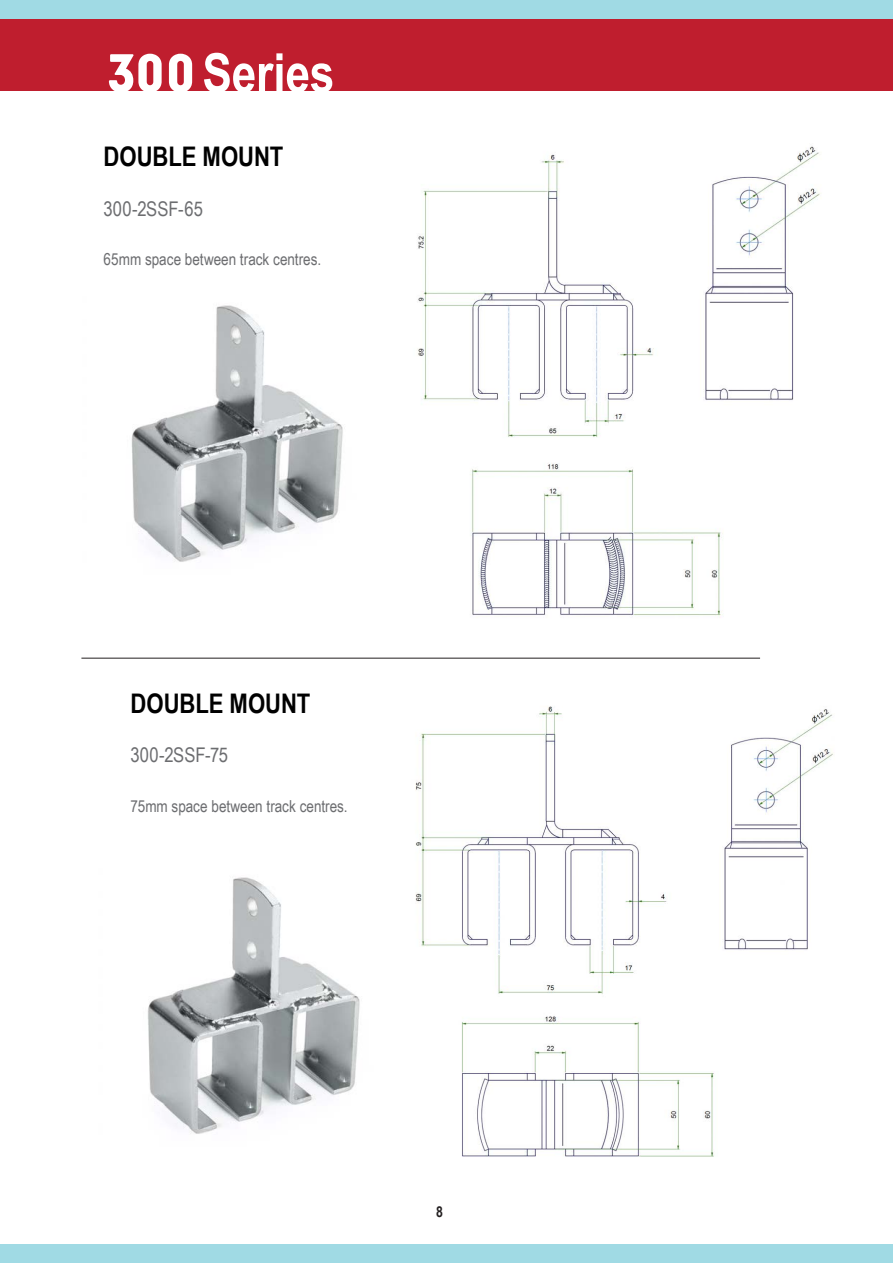
<style>
.page{position:relative;width:893px;height:1263px;background:#fff}
.page>*{position:absolute;margin:0;border:0;box-sizing:border-box;transform-origin:0 0}
.t1{font:700 54px "Arial Narrow";letter-spacing:-.005em;color:#fff}
.t2{font:700 27px "Arial Narrow";letter-spacing:-.005em;color:#000}
.t3{font:20.25px "Arial Narrow";letter-spacing:-.005em;color:#6c6d70}
.t4{font:16.5px "Arial Narrow";color:#6c6d70}
.t5{font:700 15px "Arial Narrow";color:#231f20}
.s1{font-family:"Baron Neue";font-weight:900}
</style>
<div class="page">
<div style="left:0;top:1244px;width:893px;height:19px;background:#a0dae4"></div>
<div style="left:0;top:0;width:893px;height:91px;background:#bf1e2e"></div>
<div style="left:0;top:0;width:893px;height:18px;background:#a0dae4"></div>
<hr style="left:81px;top:658px;width:679px;height:1px;background:#231f20">
<img style="left:131px;top:305px;width:212px;height:257px">
<img style="left:148px;top:877px;width:212px;height:257px">
<img style="left:418px;top:146px;width:403px;height:470px">
<img style="left:415px;top:706px;width:418px;height:451px">
<p class="t1" style="left:108px;top:32px;width:228px"><span class="s1">300</span>Series</p>
<p class="t2" style="left:104px;top:136px;width:181px">DOUBLE MOUNT</p>
<p class="t3" style="left:104px;top:194px;width:101px">300-2SSF-65</p>
<p class="t4" style="left:104px;top:247px;width:219px">65mm space between track centres.</p>
<p class="t2" style="left:131px;top:683px;width:181px">DOUBLE MOUNT</p>
<p class="t3" style="left:131px;top:740px;width:99px">300-2SSF-75</p>
<p class="t4" style="left:131px;top:794px;width:219px">75mm space between track centres.</p>
<p class="t5" style="left:436px;top:1200px;width:8px">8</p>
</div>
